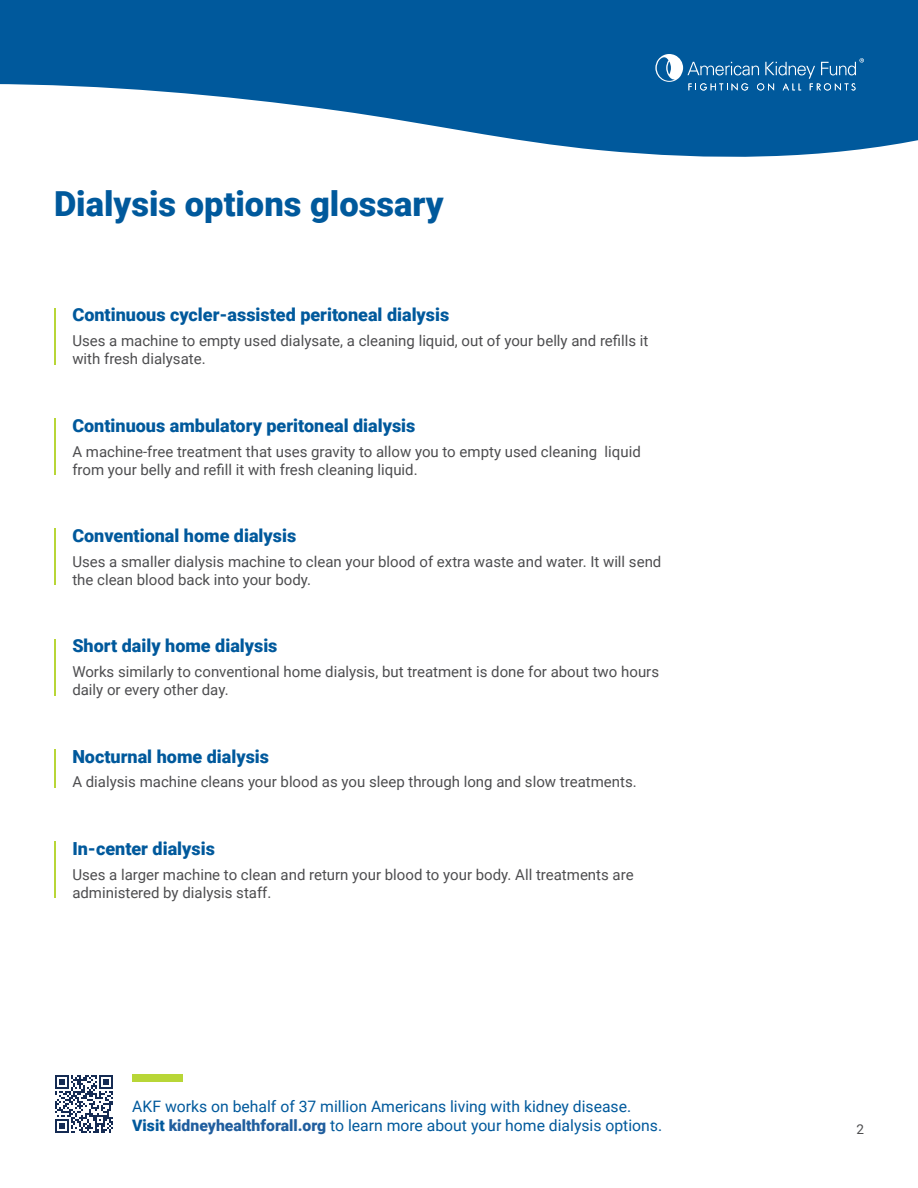
<style>
.page{position:relative;width:918px;height:1188px;background:#fff}
.page>*{position:absolute;margin:0;border:0;box-sizing:border-box;transform-origin:0 0}
.t1{font:900 34.5px "Roboto";color:#00599c}
.Header_2{font:900 18px "Roboto";color:#00599c}
.t2{font:15.75px/18.9px "Roboto";color:#00599c}
.Header_2-2{font:15px/18px "Roboto";color:#4d4d4f}
.t3{font:13.5px "Roboto";color:#4d4d4f}
.s1{font-weight:900}
.s2{font-weight:900;color:#215e9e}
</style>
<div class="page">
<svg style="left:0;top:0;width:918px;height:157px;fill:#00599c"></svg>
<svg style="left:655px;top:54px;width:209px;height:37px"></svg>
<svg style="left:55px;top:1075px;width:58px;height:58px"></svg>
<div style="left:132px;top:1074px;width:51px;height:7px;background:#b8d637"></div>
<hr style="left:54px;top:308px;width:1px;height:57px;background:#b8d637">
<hr style="left:54px;top:418px;width:1px;height:57px;background:#b8d637">
<hr style="left:54px;top:528px;width:1px;height:57px;background:#b8d637">
<hr style="left:54px;top:639px;width:1px;height:56px;background:#b8d637">
<hr style="left:54px;top:749px;width:1px;height:39px;background:#b8d637">
<hr style="left:54px;top:841px;width:1px;height:57px;background:#b8d637">
<p class="t1" style="left:54px;top:180px;width:391px">Dialysis options glossary</p>
<p class="Header_2" style="left:72px;top:302px;width:378px">Continuous cycler-assisted peritoneal dialysis</p>
<p class="Header_2-2" style="left:72px;top:331px;width:578px">Uses a machine to empty used dialysate, a cleaning liquid, out of your belly and refills it with fresh dialysate.</p>
<p class="Header_2" style="left:72px;top:413px;width:345px">Continuous ambulatory peritoneal dialysis</p>
<p class="Header_2-2" style="left:72px;top:442px;width:570px">A machine-free treatment that uses gravity to allow you to empty used cleaning liquid from your belly and refill it with fresh cleaning liquid.</p>
<p class="Header_2" style="left:72px;top:523px;width:225px">Conventional home dialysis</p>
<p class="Header_2-2" style="left:72px;top:552px;width:591px">Uses a smaller dialysis machine to clean your blood of extra waste and water. It will send the clean blood back into your body.</p>
<p class="Header_2" style="left:72px;top:633px;width:207px">Short daily home dialysis</p>
<p class="Header_2-2" style="left:72px;top:662px;width:588px">Works similarly to conventional home dialysis, but treatment is done for about two hours daily or every other day.</p>
<p class="Header_2" style="left:72px;top:744px;width:198px">Nocturnal home dialysis</p>
<p class="Header_2-2" style="left:72px;top:772px;width:566px">A dialysis machine cleans your blood as you sleep through long and slow treatments.</p>
<p class="Header_2" style="left:72px;top:836px;width:144px">In-center dialysis</p>
<p class="Header_2-2" style="left:72px;top:865px;width:563px">Uses a larger machine to clean and return your blood to your body. All treatments are administered by dialysis staff.</p>
<p class="t2" style="left:132px;top:1096px;width:531px">AKF works on behalf of 37 million Americans living with kidney disease.<br><span class="s1">Visit</span> <span class="s2">kidneyhealthforall.org</span> to learn more about your home dialysis options.</p>
<p class="t3" style="left:856px;top:1120px;width:9px">2</p>
</div>
